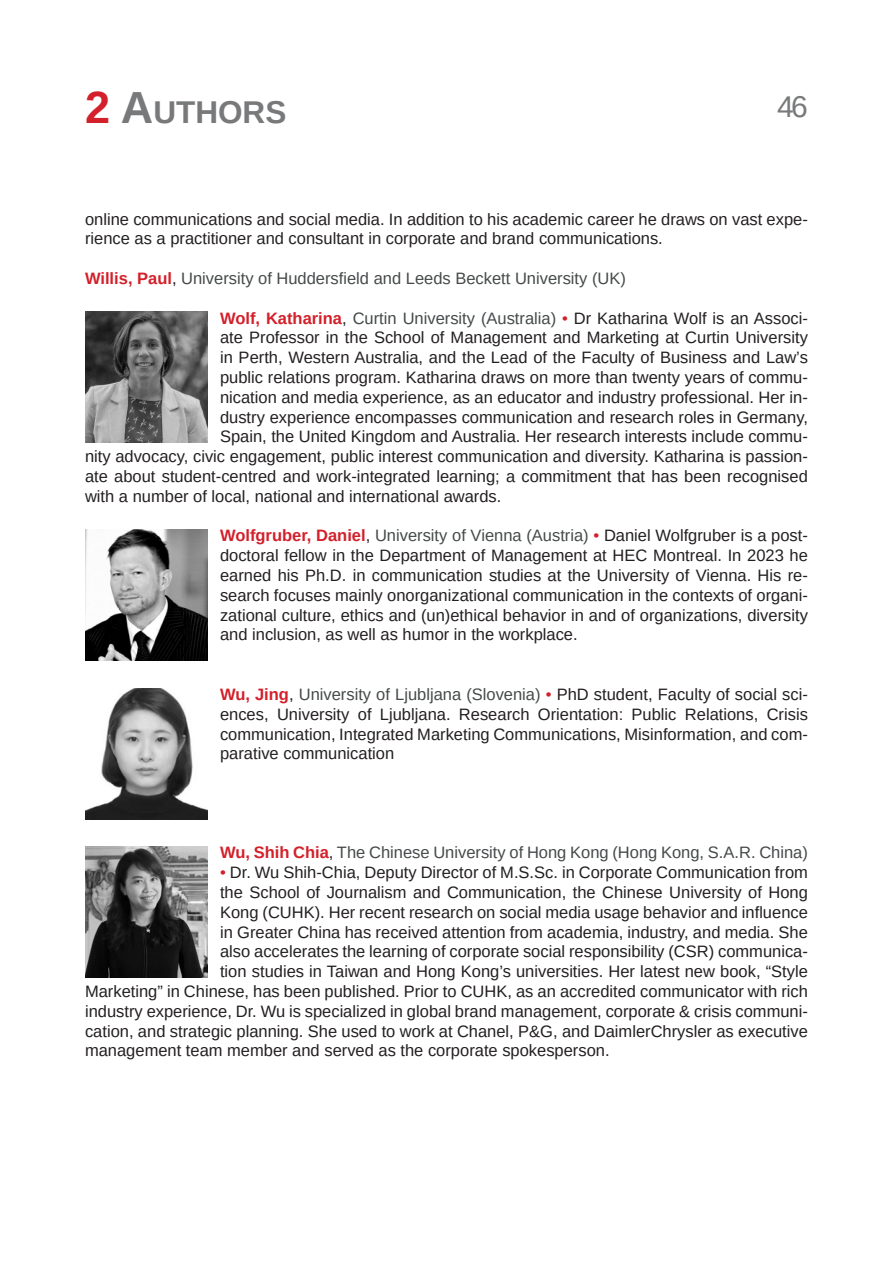
<style>
.page{position:relative;width:893px;height:1263px;background:#fff}
.page>*{position:absolute;margin:0;border:0;box-sizing:border-box;transform-origin:0 0}
.t1{font:700 31.5px "Arimo";color:#78797a}
.t2{font:30px "Arimo";color:#78797a}
.Authors_ABOUT{font:16.5px/19.8px "Arimo";color:#231f20;text-align:justify}
.Authors_ABOUT-2{font:16.5px "Arimo";color:#45494a}
.s1{font-size:45px;color:#d3202a}
.s2{font-size:45px}
.s3{font-weight:700;color:#d3202a}
.s4{color:#231f20}
.s5{color:#45494a}
.s6{color:#d3202a}
</style>
<div class="page">
<img style="left:85px;top:312px;width:122px;height:130px">
<img style="left:85px;top:530px;width:122px;height:130px">
<img style="left:85px;top:688px;width:122px;height:131px">
<img style="left:85px;top:847px;width:122px;height:130px">
<h1 class="t1" style="left:85px;top:90px;width:203px"><span class="s1">2</span> <span class="s2">A</span>UTHORS</h1>
<h2 class="t2" style="left:777px;top:88px;width:32px">46</h2>
<p class="Authors_ABOUT" style="left:85px;top:209px;width:724px">online communications and social media. In addition to his academic career he draws on vast expe&shy;rience as a practitioner and consultant in corporate and brand communications.</p>
<p class="Authors_ABOUT-2" style="left:85px;top:268px;width:542px"><span class="s3">Willis, Paul</span><span class="s4">,</span> University of Huddersfield and Leeds Beckett University (UK)</p>
<p class="Authors_ABOUT" style="left:220px;top:308px;width:589px"><span class="s3">Wolf, Katharina</span>, <span class="s5">Curtin University (Australia)</span> <span class="s6">•</span> Dr Katharina Wolf is an Associ-</p>
<p class="Authors_ABOUT" style="left:220px;top:328px;width:589px">ate Professor in the School of Management and Marketing at Curtin University</p>
<p class="Authors_ABOUT" style="left:220px;top:348px;width:589px">in Perth, Western Australia, and the Lead of the Faculty of Business and Law’s</p>
<p class="Authors_ABOUT" style="left:220px;top:368px;width:589px">public relations program. Katharina draws on more than twenty years of commu-</p>
<p class="Authors_ABOUT" style="left:220px;top:387px;width:589px">nication and media experience, as an educator and industry professional. Her in-</p>
<p class="Authors_ABOUT" style="left:220px;top:407px;width:589px">dustry experience encompasses communication and research roles in Germany,</p>
<p class="Authors_ABOUT" style="left:220px;top:427px;width:589px">Spain, the United Kingdom and Australia. Her research interests include commu-</p>
<p class="Authors_ABOUT" style="left:85px;top:447px;width:724px">nity advocacy, civic engagement, public interest communication and diversity. Katharina is passion-</p>
<p class="Authors_ABOUT" style="left:85px;top:467px;width:724px">ate about student-centred and work-integrated learning; a commitment that has been recognised</p>
<p class="Authors_ABOUT" style="left:85px;top:486px;width:418px">with a number of local, national and international awards.</p>
<p class="Authors_ABOUT" style="left:220px;top:526px;width:589px"><span class="s3">Wolfgruber, Daniel</span>, <span class="s5">University of Vienna (Austria)</span> <span class="s6">•</span> Daniel Wolfgruber is a post&shy;doctoral fellow in the Department of Management at HEC Montreal. In 2023 he earned his Ph.D. in communication studies at the University of Vienna. His re&shy;search focuses mainly onorganizational communication in the contexts of organi&shy;zational culture, ethics and (un)ethical behavior in and of organizations, diversity and inclusion, as well as humor in the workplace.</p>
<p class="Authors_ABOUT" style="left:220px;top:684px;width:589px"><span class="s3">Wu, Jing</span>, <span class="s5">University of Ljubljana (Slovenia)</span> <span class="s6">•</span> PhD student, Faculty of social sci&shy;ences, University of Ljubljana. Research Orientation: Public Relations, Crisis communication, Integrated Marketing Communications, Misinformation, and com&shy;parative communication</p>
<p class="Authors_ABOUT-2" style="left:220px;top:842px;width:589px"><span class="s3">Wu, Shih Chia</span><span class="s4">,</span> The Chinese University of Hong Kong (Hong Kong, S.A.R. China)</p>
<p class="Authors_ABOUT" style="left:220px;top:863px;width:589px"><span class="s6">•</span> Dr. Wu Shih-Chia, Deputy Director of M.S.Sc. in Corporate Communication from</p>
<p class="Authors_ABOUT" style="left:220px;top:882px;width:589px">the School of Journalism and Communication, the Chinese University of Hong</p>
<p class="Authors_ABOUT" style="left:220px;top:902px;width:589px">Kong (CUHK). Her recent research on social media usage behavior and influence</p>
<p class="Authors_ABOUT" style="left:220px;top:922px;width:589px">in Greater China has received attention from academia, industry, and media. She</p>
<p class="Authors_ABOUT" style="left:220px;top:942px;width:589px">also accelerates the learning of corporate social responsibility (CSR) communica-</p>
<p class="Authors_ABOUT" style="left:220px;top:962px;width:589px">tion studies in Taiwan and Hong Kong’s universities. Her latest new book, “Style</p>
<p class="Authors_ABOUT" style="left:85px;top:981px;width:724px">Marketing” in Chinese, has been published. Prior to CUHK, as an accredited communicator with rich</p>
<p class="Authors_ABOUT" style="left:85px;top:1001px;width:724px">industry experience, Dr. Wu is specialized in global brand management, corporate &amp; crisis communi-</p>
<p class="Authors_ABOUT" style="left:85px;top:1021px;width:724px">cation, and strategic planning. She used to work at Chanel, P&amp;G, and DaimlerChrysler as executive</p>
<p class="Authors_ABOUT" style="left:85px;top:1041px;width:526px">management team member and served as the corporate spokesperson.</p>
</div>
